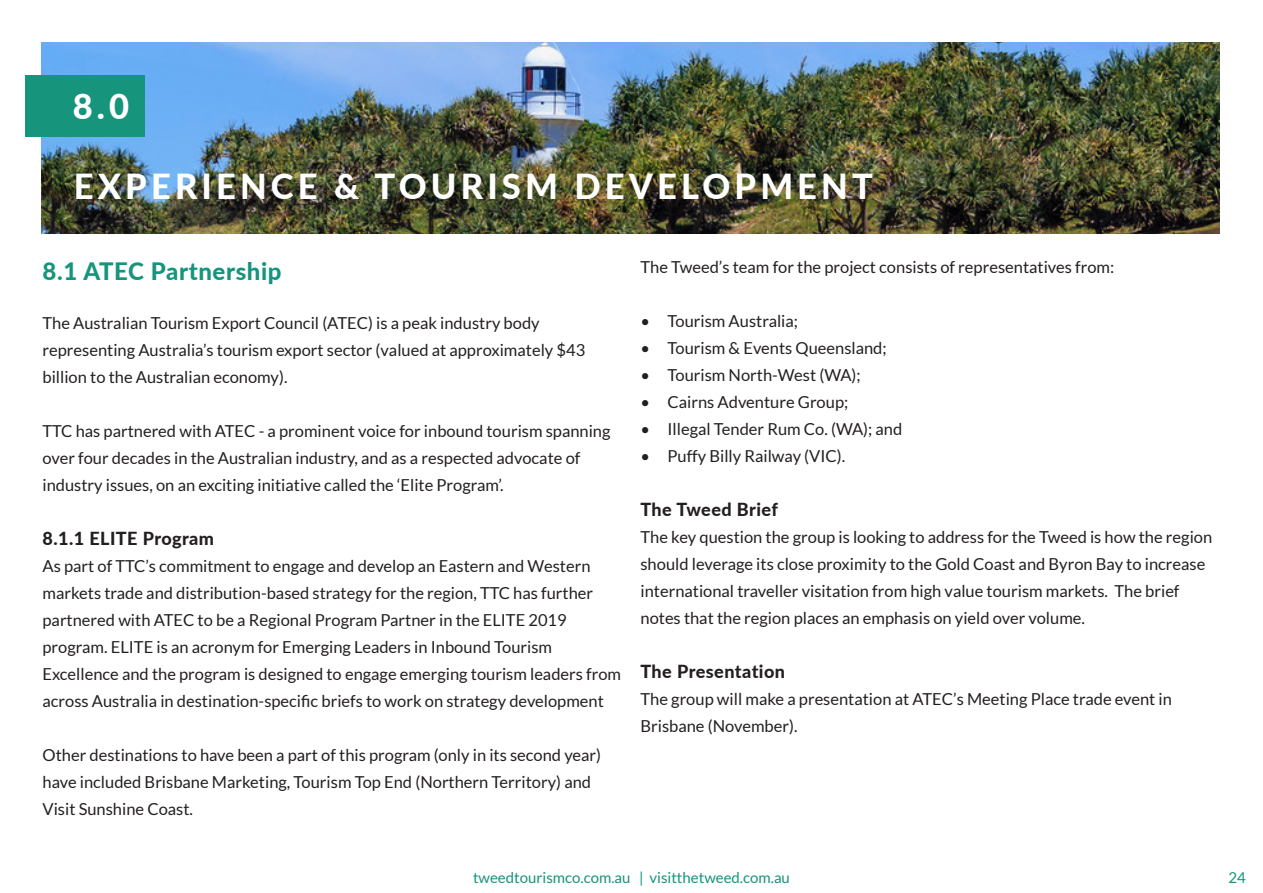
<style>
.page{position:relative;width:1263px;height:893px;background:#fff}
.page>*{position:absolute;margin:0;border:0;box-sizing:border-box;transform-origin:0 0}
.t1{font:800 34.5px "Lato";letter-spacing:.12em;color:#fff}
.t2{font:800 24px "Lato";letter-spacing:.025em;color:#16947c}
.t3{font:800 18px "Lato";letter-spacing:.025em;color:#231f20}
.t4{font:16.5px/27px "Lato";color:#231f20}
.t5{font:15px "Lato";color:#16947c}
</style>
<div class="page">
<img style="left:41px;top:43px;width:1178px;height:191px">
<div style="left:26px;top:75px;width:119px;height:62px;background:#16947c"></div>
<h1 class="t1" style="left:73px;top:81px;width:58px">8.0</h1>
<h1 class="t1" style="left:74px;top:160px;width:800px">EXPERIENCE &amp; TOURISM DEVELOPMENT</h1>
<h2 class="t2" style="left:43px;top:253px;width:241px">8.1 ATEC Partnership</h2>
<p class="t4" style="left:43px;top:310px;width:544px">The Australian Tourism Export Council (ATEC) is a peak industry body representing Australia’s tourism export sector (valued at approximately $43 billion to the Australian economy).</p>
<p class="t4" style="left:43px;top:418px;width:570px">TTC has partnered with ATEC - a prominent voice for inbound tourism spanning over four decades in the Australian industry, and as a respected advocate of industry issues, on an exciting initiative called the ‘Elite Program’.</p>
<p class="t3" style="left:43px;top:525px;width:173px">8.1.1 ELITE Program</p>
<p class="t4" style="left:43px;top:553px;width:580px">As part of TTC’s commitment to engage and develop an Eastern and Western markets trade and distribution-based strategy for the region, TTC has further partnered with ATEC to be a Regional Program Partner in the ELITE 2019 program. ELITE is an acronym for Emerging Leaders in Inbound Tourism Excellence and the program is designed to engage emerging tourism leaders from across Australia in destination-specific briefs to work on strategy development</p>
<p class="t4" style="left:43px;top:742px;width:560px">Other destinations to have been a part of this program (only in its second year) have included Brisbane Marketing, Tourism Top End (Northern Territory) and<br>Visit Sunshine Coast.</p>
<p class="t4" style="left:640px;top:253px;width:475px">The Tweed’s team for the project consists of representatives from:</p>
<p class="t4" style="left:640px;top:307px;width:159px">• Tourism Australia;</p>
<p class="t4" style="left:640px;top:334px;width:248px">• Tourism &amp; Events Queensland;</p>
<p class="t4" style="left:640px;top:361px;width:222px">• Tourism North-West (WA);</p>
<p class="t4" style="left:640px;top:388px;width:209px">• Cairns Adventure Group;</p>
<p class="t4" style="left:640px;top:415px;width:263px">• Illegal Tender Rum Co. (WA); and</p>
<p class="t4" style="left:640px;top:442px;width:206px">• Puffy Billy Railway (VIC).</p>
<p class="t3" style="left:640px;top:496px;width:139px">The Tweed Brief</p>
<p class="t4" style="left:640px;top:523px;width:573px">The key question the group is looking to address for the Tweed is how the region should leverage its close proximity to the Gold Coast and Byron Bay to increase international traveller visitation from high value tourism markets. The brief notes that the region places an emphasis on yield over volume.</p>
<p class="t3" style="left:640px;top:658px;width:146px">The Presentation</p>
<p class="t4" style="left:640px;top:685px;width:533px">The group will make a presentation at ATEC’s Meeting Place trade event in<br>Brisbane (November).</p>
<p class="t5" style="left:473px;top:869px;width:318px">tweedtourismco.com.au | visitthetweed.com.au</p>
<p class="t5" style="left:1228px;top:869px;width:19px">24</p>
</div>
